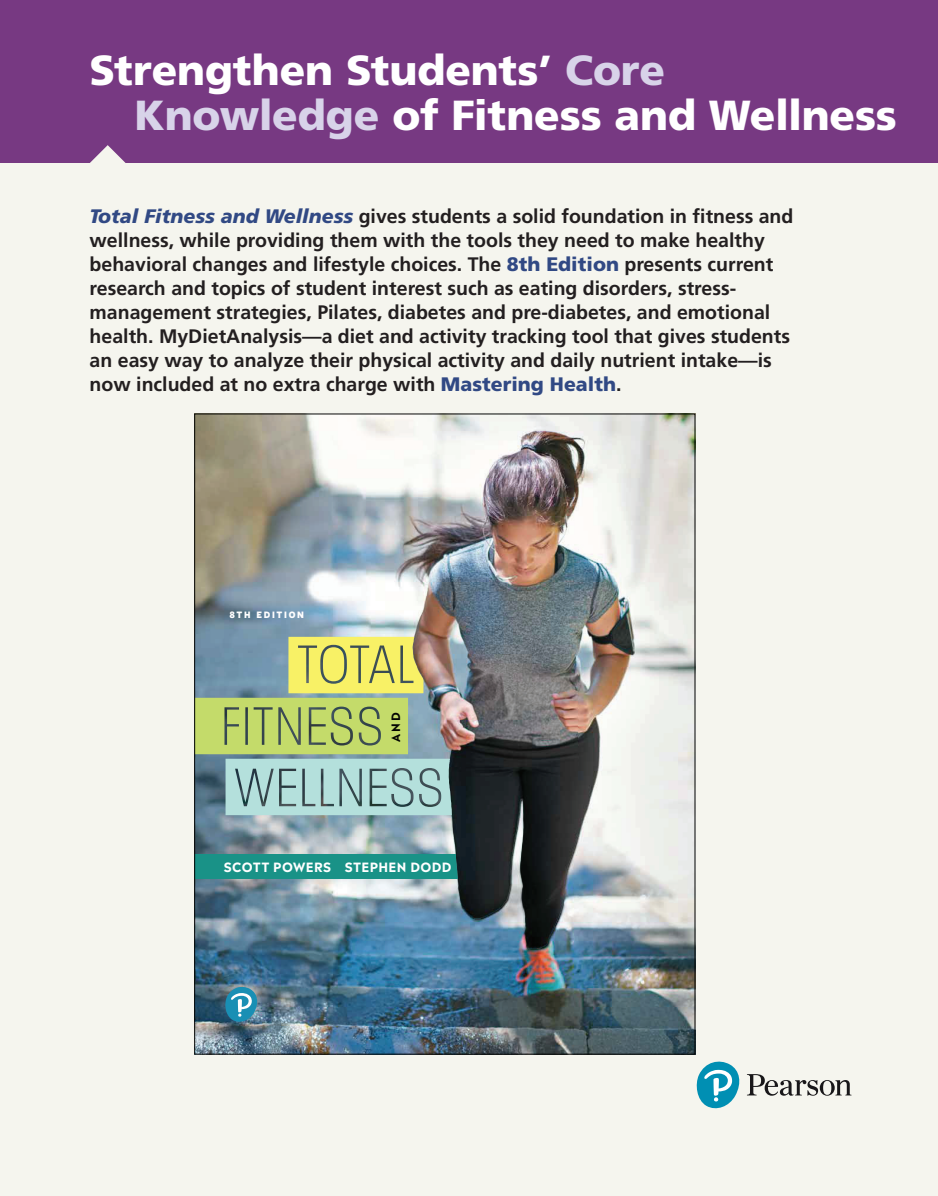
<style>
.page{position:relative;width:938px;height:1196px;background:#fff}
.page>*{position:absolute;margin:0;border:0;box-sizing:border-box;transform-origin:0 0}
.t1{font:900 42px/45px "Frutiger LT Com";letter-spacing:-.005em;color:#fff}
.t2{font:700 19.5px/24px "Frutiger LT Com";color:#231f20}
.t3{font:700 12.6px "Madera";letter-spacing:.025em;color:#fff}
.t4{font:700 11.4px "Novecentosans";letter-spacing:.145em;color:#fff}
.t5{font:700 11.4px "Madera";color:#040503}
.s1{color:#d8d3e9}
.s2{font-weight:900;font-style:italic;color:#314984}
.s3{font-weight:900;color:#314984}
</style>
<div class="page">
<div style="left:0;top:151px;width:937px;height:1044px;background:#f5f5ee"></div>
<div style="left:0;top:0;width:937px;height:163px;background:#773982"></div>
<svg style="left:90px;top:145px;width:36px;height:18px"></svg>
<svg style="left:696px;top:1061px;width:155px;height:48px"></svg>
<img style="left:196px;top:415px;width:497px;height:637px">
<div style="left:194px;top:854px;width:280px;height:25px;background:#199287"></div>
<svg style="left:196px;top:636px;width:216px;height:179px;background:#a5bd8d"></svg>
<img style="left:412px;top:596px;width:88px;height:322px">
<svg style="left:224px;top:984px;width:35px;height:40px"></svg>
<h1 class="t1" style="left:135px;top:48px;width:763px;text-indent:-45px">Strengthen Students’ <span class="s1">Core<br>Knowledge</span> of Fitness and Wellness</h1>
<p class="t2" style="left:90px;top:204px;width:705px"><span class="s2">Total Fitness and Wellness</span> gives students a solid foundation in fitness and wellness, while providing them with the tools they need to make healthy behavioral changes and lifestyle choices. The <span class="s3">8th Edition</span> presents current research and topics of student interest such as eating disorders, stress&shy;management strategies, Pilates, diabetes and pre-diabetes, and emotional health. MyDietAnalysis—a diet and activity tracking tool that gives students an easy way to analyze their physical activity and daily nutrient intake—is now included at no extra charge with <span class="s3">Mastering Health</span>.</p>
<p class="t4" style="left:229px;top:607px;width:76px">8th edition</p>
<p class="t5" style="left:385px;top:742px;width:32px;rotate:-90deg">AND</p>
<p class="t3" style="left:224px;top:855px;width:229px">SCOTT POWERS STEPHEN DODD</p>
</div>
